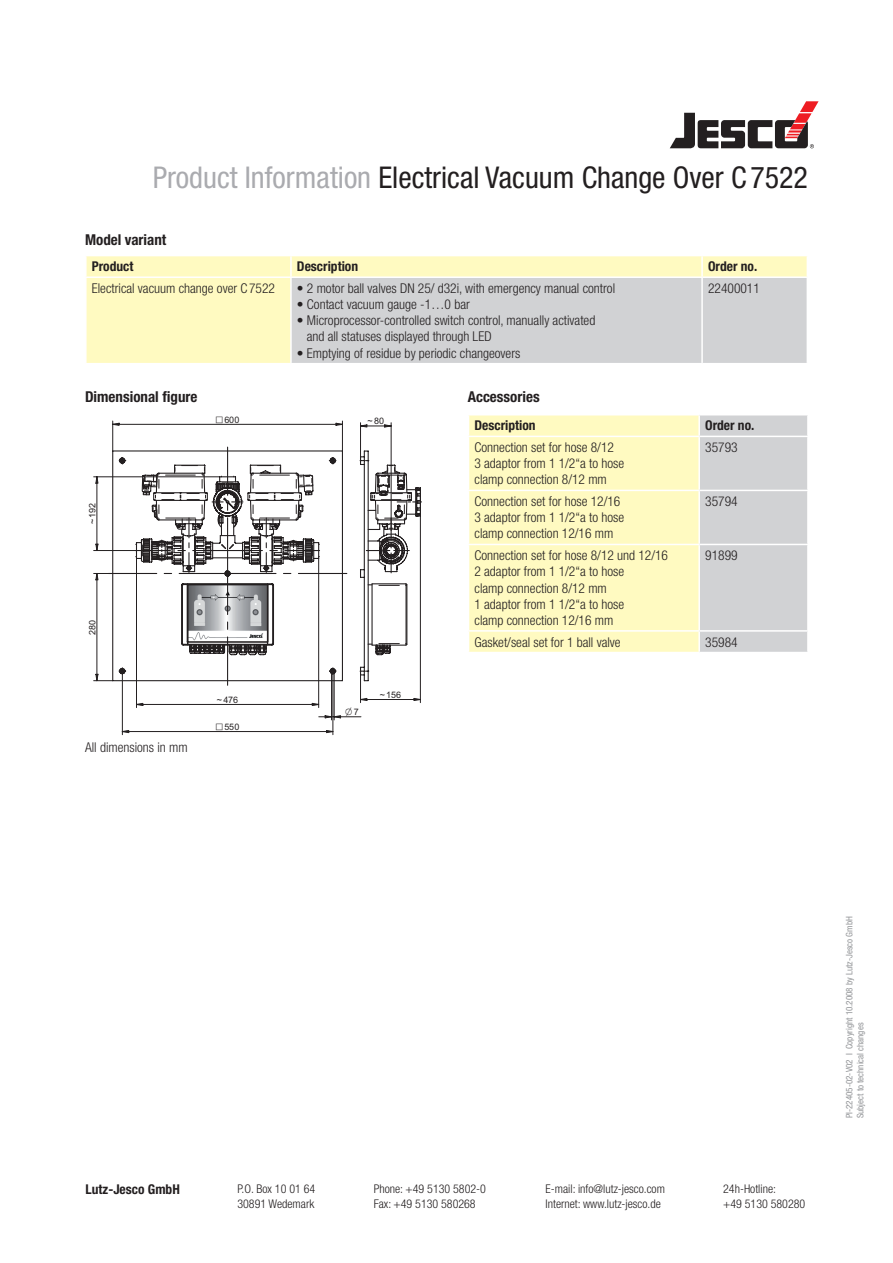
<style>
.page{position:relative;width:893px;height:1263px;background:#fff}
.page>*{position:absolute;margin:0;border:0;box-sizing:border-box;transform-origin:0 0}
.t1{font:condensed 30px "Helvetica Neue LT Pro";color:#231f20}
.t2{font:700 condensed 15px "Helvetica Neue LT Pro";color:#231f20}
.t3{font:300 condensed 13.5px/16.2px "Helvetica Neue LT Pro";color:#231f20}
.t4{font:700 condensed 13.5px "Helvetica Neue LT Pro";color:#231f20}
.t5{font:300 condensed 12px/14.4px "Helvetica Neue LT Pro";color:#231f20}
.t6{font:condensed 9px/10.8px "Helvetica Neue LT Pro";color:#939598}
.t7{font:9px "Arial";color:#231f20}
.s1{color:#aaabaf}
</style>
<div class="page">
<svg style="left:670px;top:101px;width:149px;height:47px"></svg>
<div style="left:87px;top:256px;width:203px;height:107px;background:#fffac1"></div>
<svg style="left:291px;top:256px;width:516px;height:107px;background:#d9d9d0"></svg>
<hr style="left:85px;top:276px;width:206px;height:2px;background:#fff">
<hr style="left:291px;top:276px;width:411px;height:2px;background:#fff">
<hr style="left:290px;top:278px;width:2px;height:85px;background:#fff">
<hr style="left:702px;top:276px;width:106px;height:2px;background:#fff">
<hr style="left:701px;top:278px;width:2px;height:85px;background:#fff">
<div style="left:469px;top:415px;width:229px;height:237px;background:#fffac1"></div>
<div style="left:700px;top:415px;width:107px;height:237px;background:#d1d2d4"></div>
<hr style="left:468px;top:436px;width:231px;height:1px;background:#fff">
<hr style="left:699px;top:436px;width:110px;height:1px;background:#fff">
<hr style="left:468px;top:490px;width:231px;height:1px;background:#fff">
<hr style="left:699px;top:490px;width:110px;height:1px;background:#fff">
<hr style="left:468px;top:544px;width:231px;height:1px;background:#fff">
<hr style="left:699px;top:544px;width:110px;height:1px;background:#fff">
<hr style="left:468px;top:630px;width:231px;height:2px;background:#fff">
<hr style="left:699px;top:630px;width:110px;height:2px;background:#fff">
<svg style="left:107px;top:446px;width:315px;height:240px"></svg>
<svg style="left:367px;top:464px;width:54px;height:192px"></svg>
<svg style="left:335px;top:423px;width:7px;height:3px"></svg>
<svg style="left:113px;top:423px;width:7px;height:3px"></svg>
<hr style="left:342px;top:421px;width:1px;height:30px;background:#231f20">
<hr style="left:112px;top:421px;width:1px;height:30px;background:#231f20">
<hr style="left:113px;top:424px;width:229px;height:1px;background:#231f20">
<hr style="left:331px;top:671px;width:1px;height:49px;background:#231f20">
<hr style="left:334px;top:671px;width:1px;height:49px;background:#231f20">
<hr style="left:319px;top:716px;width:42px;height:1px;background:#231f20">
<svg style="left:361px;top:698px;width:7px;height:3px"></svg>
<svg style="left:413px;top:698px;width:7px;height:3px"></svg>
<hr style="left:360px;top:673px;width:1px;height:30px;background:#231f20">
<hr style="left:420px;top:491px;width:1px;height:212px;background:#231f20">
<hr style="left:360px;top:699px;width:60px;height:1px;background:#231f20">
<svg style="left:361px;top:424px;width:7px;height:4px"></svg>
<svg style="left:384px;top:424px;width:7px;height:4px"></svg>
<hr style="left:360px;top:423px;width:1px;height:38px;background:#231f20">
<hr style="left:391px;top:423px;width:1px;height:108px;background:#231f20">
<hr style="left:360px;top:426px;width:31px;height:1px;background:#231f20">
<svg style="left:94px;top:674px;width:19px;height:10px"></svg>
<svg style="left:94px;top:573px;width:14px;height:7px"></svg>
<hr style="left:97px;top:573px;width:1px;height:108px;background:#231f20">
<svg style="left:326px;top:730px;width:7px;height:3px"></svg>
<svg style="left:123px;top:730px;width:6px;height:3px"></svg>
<hr style="left:333px;top:671px;width:1px;height:64px;background:#231f20">
<hr style="left:122px;top:671px;width:1px;height:64px;background:#231f20">
<hr style="left:122px;top:731px;width:211px;height:1px;background:#231f20">
<svg style="left:137px;top:703px;width:7px;height:3px"></svg>
<hr style="left:136px;top:558px;width:1px;height:150px;background:#231f20">
<hr style="left:318px;top:558px;width:1px;height:150px;background:#231f20">
<hr style="left:136px;top:704px;width:183px;height:1px;background:#231f20">
<svg style="left:95px;top:477px;width:4px;height:7px"></svg>
<svg style="left:95px;top:543px;width:4px;height:7px"></svg>
<hr style="left:94px;top:476px;width:126px;height:1px;background:#231f20">
<hr style="left:94px;top:550px;width:42px;height:1px;background:#231f20">
<hr style="left:97px;top:477px;width:1px;height:73px;background:#231f20">
<svg style="left:312px;top:703px;width:40px;height:15px"></svg>
<h1 class="t1" style="left:153px;top:160px;width:657px"><span class="s1">Product Information</span> Electrical Vacuum Change Over C 7522</h1>
<p class="t2" style="left:85px;top:231px;width:83px">Model variant</p>
<p class="t4" style="left:92px;top:259px;width:43px">Product</p>
<p class="t4" style="left:297px;top:259px;width:63px">Description</p>
<p class="t4" style="left:708px;top:259px;width:51px">Order no.</p>
<p class="t3" style="left:92px;top:280px;width:185px">Electrical vacuum change over C7522</p>
<p class="t3" style="left:297px;top:280px;width:320px">• 2 motor ball valves DN 25/ d32i, with emergency manual control</p>
<p class="t3" style="left:297px;top:296px;width:174px">• Contact vacuum gauge -1…0 bar</p>
<p class="t3" style="left:307px;top:312px;width:290px;text-indent:-10px">• Microprocessor-controlled switch control, manually activated and all statuses displayed through LED</p>
<p class="t3" style="left:297px;top:345px;width:225px">• Emptying of residue by periodic changeovers</p>
<p class="t3" style="left:708px;top:280px;width:53px">22400011</p>
<p class="t2" style="left:85px;top:388px;width:114px">Dimensional figure</p>
<p class="t7" style="left:216px;top:414px;width:25px">❑600</p>
<p class="t7" style="left:87px;top:524px;width:23px;rotate:-90deg">~192</p>
<p class="t7" style="left:87px;top:635px;width:16px;rotate:-90deg">280</p>
<p class="t3" style="left:85px;top:739px;width:104px">All dimensions in mm</p>
<p class="t7" style="left:217px;top:694px;width:23px">~476</p>
<p class="t7" style="left:216px;top:722px;width:25px">❑550</p>
<p class="t7" style="left:368px;top:416px;width:18px">~80</p>
<p class="t7" style="left:354px;top:707px;width:6px">7</p>
<p class="t7" style="left:380px;top:689px;width:23px">~156</p>
<p class="t2" style="left:468px;top:388px;width:73px">Accessories</p>
<p class="t4" style="left:474px;top:418px;width:63px">Description</p>
<p class="t4" style="left:705px;top:418px;width:51px">Order no.</p>
<p class="t3" style="left:474px;top:439px;width:151px">Connection set for hose 8/12<br>3 adaptor from 1 1/2“a to hose clamp connection 8/12 mm</p>
<p class="t3" style="left:705px;top:439px;width:34px">35793</p>
<p class="t3" style="left:474px;top:493px;width:151px">Connection set for hose 12/16<br>3 adaptor from 1 1/2“a to hose clamp connection 12/16 mm</p>
<p class="t3" style="left:705px;top:493px;width:34px">35794</p>
<p class="t3" style="left:474px;top:547px;width:195px">Connection set for hose 8/12 und 12/16<br>2 adaptor from 1 1/2“a to hose<br>clamp connection 8/12 mm<br>1 adaptor from 1 1/2“a to hose<br>clamp connection 12/16 mm</p>
<p class="t3" style="left:705px;top:547px;width:34px">91899</p>
<p class="t3" style="left:474px;top:634px;width:148px">Gasket/seal set for 1 ball valve</p>
<p class="t3" style="left:705px;top:634px;width:34px">35984</p>
<p class="t4" style="left:86px;top:1182px;width:96px">Lutz-Jesco GmbH</p>
<p class="t5" style="left:237px;top:1182px;width:79px">P.O. Box 10 01 64<br>30891 Wedemark</p>
<p class="t5" style="left:374px;top:1182px;width:114px">Phone: +49 5130 5802-0<br>Fax: +49 5130 580268</p>
<p class="t5" style="left:546px;top:1182px;width:121px">E-mail: info@lutz-jesco.com<br>Internet: www.lutz-jesco.de</p>
<p class="t5" style="left:723px;top:1182px;width:84px">24h-Hotline:<br>+49 5130 580280</p>
<p class="t6" style="left:844px;top:1118px;width:204px;rotate:-90deg">PI-22405-02-V02 I Copyright 10.2008 by Lutz-Jesco GmbH<br>Subject to technical changes</p>
</div>
